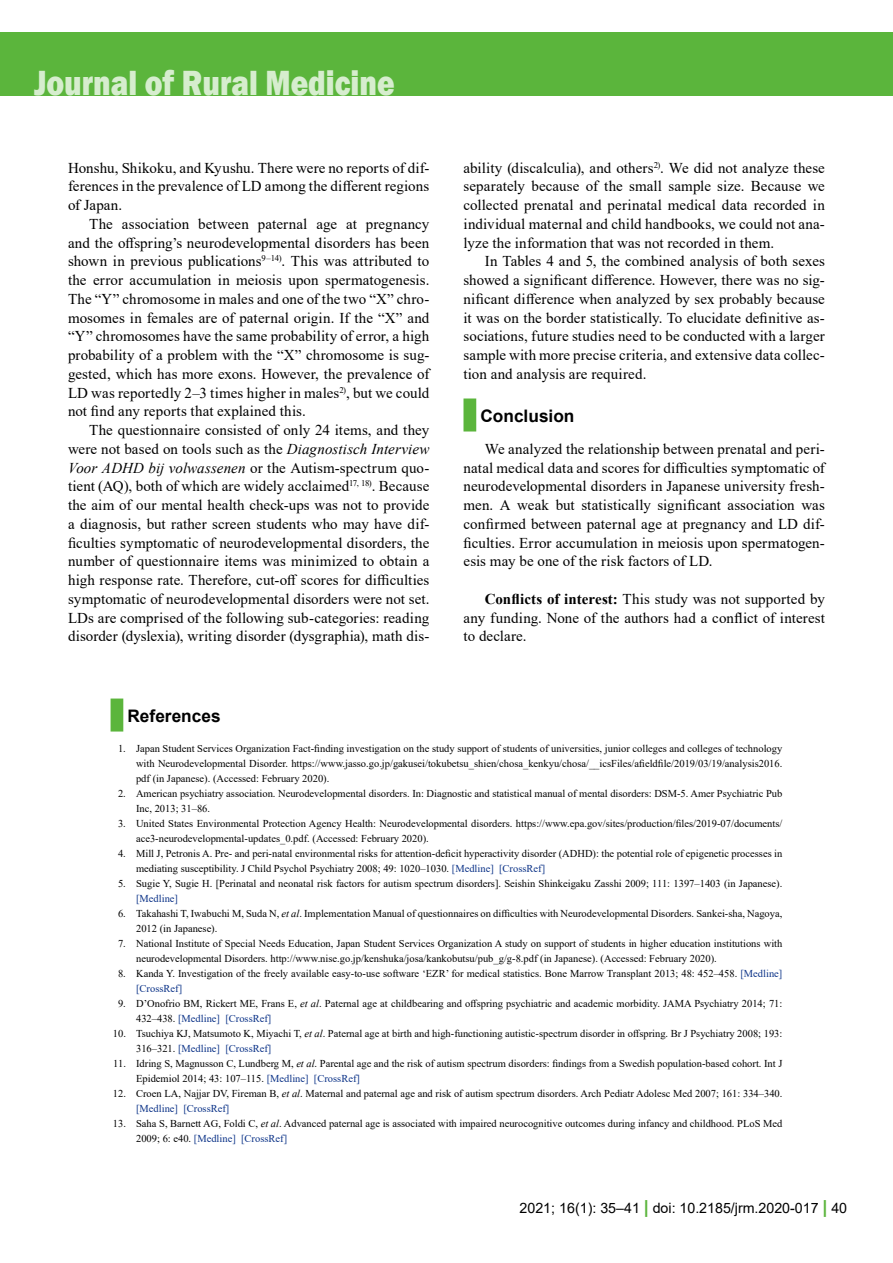
<style>
.page{position:relative;width:893px;height:1263px;background:#fff}
.page>*{position:absolute;margin:0;border:0;box-sizing:border-box;transform-origin:0 0}
.t1{font:800 36px "Franklin Gothic";color:#d6edce;scale:.83 1}
.t2{font:700 17.25px "Arial";color:#000}
.t3{font:15px/18.8px "Times New Roman";letter-spacing:.005em;color:#000;text-align:justify}
.t4{font:14.25px "Arial";color:#000}
.t5{font:10.5px/15px "Times New Roman";color:#000}
.t6{font:10.5px "Times New Roman";color:#0c3388}
.s1{font-style:italic}
.s2{font-weight:700}
.s3{color:#0c3388}
.s4{font-weight:700;font-size:18px;color:#5bb53c}
</style>
<div class="page">
<div style="left:0;top:32px;width:893px;height:64px;background:#5bb53c"></div>
<div style="left:463px;top:398px;width:13px;height:33px;background:#5bb53c"></div>
<div style="left:111px;top:698px;width:12px;height:33px;background:#5bb53c"></div>
<h1 class="t1" style="left:34px;top:59px;width:436px">Journal of Rural Medicine</h1>
<h3 class="t3" style="left:68px;top:158px;width:363px">Honshu, Shikoku, and Kyushu. There were no reports of dif&shy;ferences in the prevalence of LD among the different regions of Japan.</h3>
<p class="t3" style="left:68px;top:214px;width:363px;text-indent:21px">The association between paternal age at pregnancy and the offspring’s neurodevelopmental disorders has been shown in previous publications<sup>9–14)</sup>. This was attributed to the error accumulation in meiosis upon spermatogenesis.<br>The “Y” chromosome in males and one of the two “X” chro&shy;mosomes in females are of paternal origin. If the “X” and “Y” chromosomes have the same probability of error, a high probability of a problem with the “X” chromosome is sug&shy;gested, which has more exons. However, the prevalence of LD was reportedly 2–3 times higher in males<sup>2)</sup>, but we could not find any reports that explained this.</p>
<p class="t3" style="left:68px;top:420px;width:363px;text-indent:21px">The questionnaire consisted of only 24 items, and they were not based on tools such as the <span class="s1">Diagnostisch Interview Voor ADHD bij volwassenen</span> or the Autism-spectrum quo&shy;tient (AQ), both of which are widely acclaimed<sup>17,</sup> <sup>18)</sup>. Because the aim of our mental health check-ups was not to provide a diagnosis, but rather screen students who may have dif&shy;ficulties symptomatic of neurodevelopmental disorders, the number of questionnaire items was minimized to obtain a high response rate. Therefore, cut-off scores for difficulties symptomatic of neurodevelopmental disorders were not set.<br>LDs are comprised of the following sub-categories: reading disorder (dyslexia), writing disorder (dysgraphia), math dis-</p>
<p class="t3" style="left:463px;top:158px;width:363px">ability (discalculia), and others<sup>2)</sup>. We did not analyze these separately because of the small sample size. Because we collected prenatal and perinatal medical data recorded in individual maternal and child handbooks, we could not ana&shy;lyze the information that was not recorded in them.</p>
<p class="t3" style="left:463px;top:251px;width:363px;text-indent:21px">In Tables 4 and 5, the combined analysis of both sexes showed a significant difference. However, there was no sig&shy;nificant difference when analyzed by sex probably because it was on the border statistically. To elucidate definitive as&shy;sociations, future studies need to be conducted with a larger sample with more precise criteria, and extensive data collec&shy;tion and analysis are required.</p>
<h2 class="t2" style="left:480px;top:403px;width:95px">Conclusion</h2>
<p class="t3" style="left:463px;top:439px;width:363px;text-indent:21px">We analyzed the relationship between prenatal and peri&shy;natal medical data and scores for difficulties symptomatic of neurodevelopmental disorders in Japanese university fresh&shy;men. A weak but statistically significant association was confirmed between paternal age at pregnancy and LD dif&shy;ficulties. Error accumulation in meiosis upon spermatogen&shy;esis may be one of the risk factors of LD.</p>
<h3 class="t3" style="left:463px;top:589px;width:363px;text-indent:21px"><span class="s2">Conflicts of interest:</span> This study was not supported by any funding. None of the authors had a conflict of interest to declare.</h3>
<h2 class="t2" style="left:128px;top:703px;width:95px">References</h2>
<p class="t5" style="left:136px;top:741px;width:648px;text-align:justify;text-indent:-18px">1. Japan Student Services Organization Fact-finding investigation on the study support of students of universities, junior colleges and colleges of technology with Neurodevelopmental Disorder. https://www.jasso.go.jp/gakusei/tokubetsu_shien/chosa_kenkyu/chosa/__icsFiles/afieldfile/2019/03/19/analysis2016. pdf (in Japanese). (Accessed: February 2020).</p>
<p class="t5" style="left:136px;top:786px;width:648px;text-indent:-18px">2. American psychiatry association. Neurodevelopmental disorders. In: Diagnostic and statistical manual of mental disorders: DSM-5. Amer Psychiatric Pub<br>Inc, 2013; 31–86.</p>
<p class="t5" style="left:136px;top:816px;width:648px;text-indent:-18px">3. United States Environmental Protection Agency Health: Neurodevelopmental disorders. https://www.epa.gov/sites/production/files/2019-07/documents/ ace3-neurodevelopmental-updates_0.pdf. (Accessed: February 2020).</p>
<p class="t5" style="left:136px;top:846px;width:648px;text-indent:-18px">4. Mill J, Petronis A. Pre- and peri-natal environmental risks for attention-deficit hyperactivity disorder (ADHD): the potential role of epigenetic processes in mediating susceptibility. J Child Psychol Psychiatry 2008; 49: 1020–1030. <span class="s3">[Medline] [CrossRef]</span></p>
<p class="t5" style="left:118px;top:876px;width:666px">5. Sugie Y, Sugie H. [Perinatal and neonatal risk factors for autism spectrum disorders]. Seishin Shinkeigaku Zasshi 2009; 111: 1397–1403 (in Japanese).</p>
<p class="t6" style="left:136px;top:891px;width:43px">[Medline]</p>
<p class="t5" style="left:136px;top:906px;width:648px;text-indent:-18px">6. Takahashi T, Iwabuchi M, Suda N, <span class="s1">et al</span>. Implementation Manual of questionnaires on difficulties with Neurodevelopmental Disorders. Sankei-sha, Nagoya,<br>2012 (in Japanese).</p>
<p class="t5" style="left:136px;top:936px;width:648px;text-indent:-18px">7. National Institute of Special Needs Education, Japan Student Services Organization A study on support of students in higher education institutions with neurodevelopmental Disorders. http://www.nise.go.jp/kenshuka/josa/kankobutsu/pub_g/g-8.pdf (in Japanese). (Accessed: February 2020).</p>
<p class="t5" style="left:136px;top:966px;width:648px;text-indent:-18px">8. Kanda Y. Investigation of the freely available easy-to-use software ‘EZR’ for medical statistics. Bone Marrow Transplant 2013; 48: 452–458. <span class="s3">[Medline] [CrossRef]</span></p>
<p class="t5" style="left:136px;top:996px;width:648px;text-indent:-18px">9. D’Onofrio BM, Rickert ME, Frans E, <span class="s1">et al</span>. Paternal age at childbearing and offspring psychiatric and academic morbidity. JAMA Psychiatry 2014; 71:<br>432–438. <span class="s3">[Medline] [CrossRef]</span></p>
<p class="t5" style="left:136px;top:1026px;width:648px;text-indent:-23px">10. Tsuchiya KJ, Matsumoto K, Miyachi T, <span class="s1">et al</span>. Paternal age at birth and high-functioning autistic-spectrum disorder in offspring. Br J Psychiatry 2008; 193:<br>316–321. <span class="s3">[Medline] [CrossRef]</span></p>
<p class="t5" style="left:136px;top:1056px;width:648px;text-indent:-23px">11. Idring S, Magnusson C, Lundberg M, <span class="s1">et al</span>. Parental age and the risk of autism spectrum disorders: findings from a Swedish population-based cohort. Int J<br>Epidemiol 2014; 43: 107–115. <span class="s3">[Medline] [CrossRef]</span></p>
<p class="t5" style="left:136px;top:1086px;width:648px;text-indent:-23px">12. Croen LA, Najjar DV, Fireman B, <span class="s1">et al</span>. Maternal and paternal age and risk of autism spectrum disorders. Arch Pediatr Adolesc Med 2007; 161: 334–340. <span class="s3">[Medline] [CrossRef]</span></p>
<p class="t5" style="left:136px;top:1116px;width:648px;text-indent:-23px">13. Saha S, Barnett AG, Foldi C, <span class="s1">et al</span>. Advanced paternal age is associated with impaired neurocognitive outcomes during infancy and childhood. PLoS Med<br>2009; 6: e40. <span class="s3">[Medline] [CrossRef]</span></p>
<h3 class="t4" style="left:519px;top:1198px;width:329px">2021; 16(1): 35–41 <span class="s4">|</span> doi: 10.2185/jrm.2020-017 <span class="s4">|</span> 40</h3>
</div>
